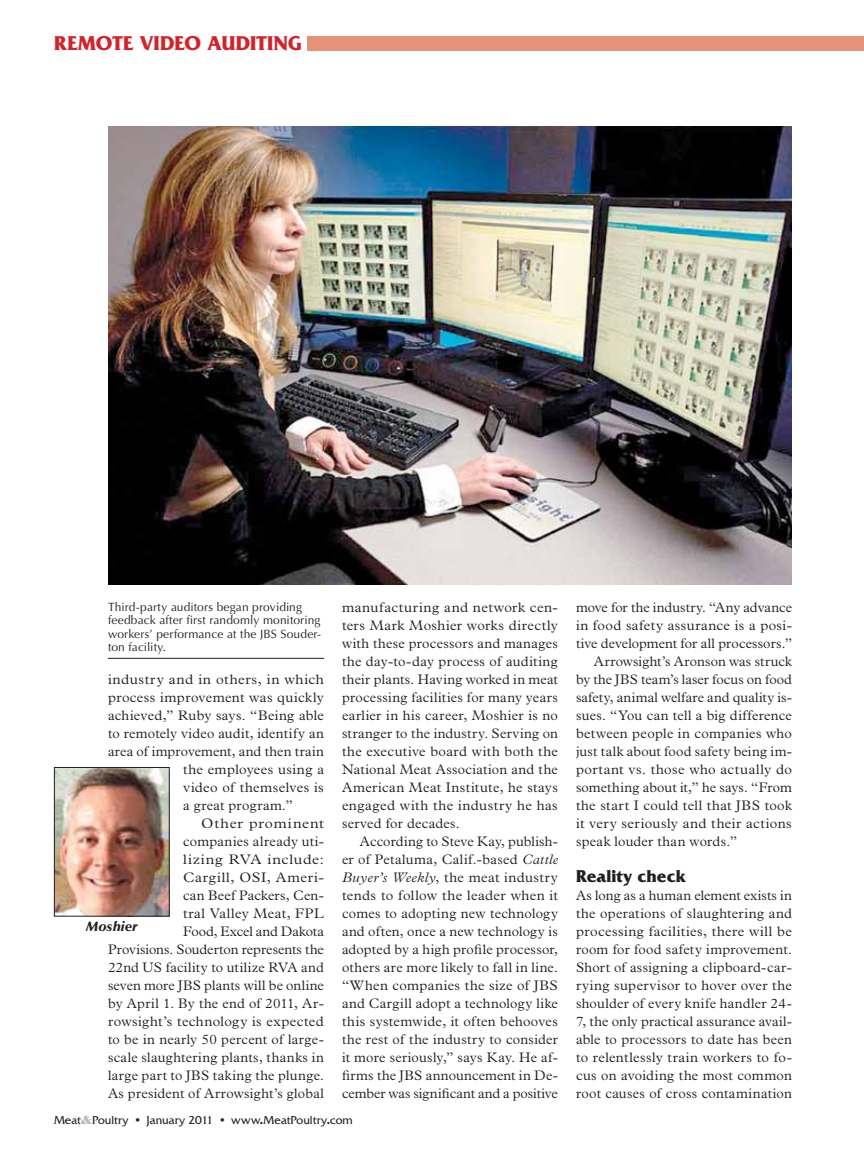
<style>
.page{position:relative;width:864px;height:1161px;background:#fff}
.page>*{position:absolute;margin:0;border:0;box-sizing:border-box;transform-origin:0 0}
.t1{font:700 21px "Friz Quadrata Std";letter-spacing:.005em;color:#d2232a}
.t2{font:700 18px "Friz Quadrata Std";color:#231f20}
.t3{font:300 13.8px/18px "Plantin Std";letter-spacing:.02em;color:#231f20;text-align:justify}
.t4{font:300 13.8px "Plantin Std";color:#231f20}
.t5{font:300 13.8px "Plantin Std";letter-spacing:-.005em;color:#231f20}
.t6{font:300 13.8px "Plantin Std";letter-spacing:.02em;color:#231f20;scale:1.05 1}
.t7{font:300 13.8px "Plantin Std";letter-spacing:.05em;color:#231f20;scale:1.06 1}
.t8{font:300 13.8px "Plantin Std";letter-spacing:.045em;color:#231f20;scale:1.1 1}
.t9{font:300 13.8px "Plantin Std";letter-spacing:.05em;color:#231f20;scale:1.1 1}
.t10{font:italic 900 13.5px "Optima LT Std";color:#231f20}
.t11{font:12px/13.5px "Optima LT Std";letter-spacing:.01em;color:#231f20}
.t12{font:12px "Friz Quadrata Std";letter-spacing:.01em;color:#231f20}
.s1{font-style:italic}
.s2{font-family:"Bodoni Std Poster";color:#bcbec0}
.s3{font-weight:700}
</style>
<div class="page">
<img style="left:108px;top:126px;width:684px;height:458px">
<div style="left:308px;top:36px;width:556px;height:14px;background:#e5927a"></div>
<hr style="left:108px;top:658px;width:216px;height:1px;background:#231f20">
<img style="left:56px;top:769px;width:112px;height:146px">
<div style="left:54px;top:767px;width:116px;height:150px;border:1px solid #231f20"></div>
<h1 class="t1" style="left:54px;top:32px;width:249px">REMOTE VIDEO AUDITING</h1>
<p class="t11" style="left:108px;top:600px;width:215px">Third-party auditors began providing feedback after first randomly monitoring workers’ performance at the JBS Souder&shy;ton facility.</p>
<p class="t5" style="left:576px;top:599px;width:218px">move for the industry. “Any advance</p>
<p class="t3" style="left:342px;top:598px;width:218px">manufacturing and network cen&shy;ters Mark Moshier works directly with these processors and manages the day-to-day process of auditing their plants. Having worked in meat processing facilities for many years earlier in his career, Moshier is no stranger to the industry. Serving on the executive board with both the National Meat Association and the American Meat Institute, he stays engaged with the industry he has served for decades.</p>
<p class="t3" style="left:342px;top:832px;width:218px;text-indent:18px">According to Steve Kay, publish&shy;er of Petaluma, Calif.-based <span class="s1">Cattle Buyer’s Weekly</span>, the meat industry tends to follow the leader when it comes to adopting new technology and often, once a new technology is adopted by a high profile processor, others are more likely to fall in line. “When companies the size of JBS and Cargill adopt a technology like this systemwide, it often behooves the rest of the industry to consider it more seriously,” says Kay. He af&shy;firms the JBS announcement in De&shy;cember was significant and a positive</p>
<p class="t3" style="left:576px;top:616px;width:218px">in food safety assurance is a posi-</p>
<p class="t4" style="left:576px;top:635px;width:218px">tive development for all processors.”</p>
<p class="t3" style="left:594px;top:652px;width:199px">Arrowsight’s Aronson was struck</p>
<p class="t4" style="left:576px;top:671px;width:217px">by the JBS team’s laser focus on food</p>
<p class="t3" style="left:576px;top:688px;width:218px">safety, animal welfare and quality is-</p>
<p class="t3" style="left:576px;top:706px;width:217px">sues. “You can tell a big difference</p>
<p class="t3" style="left:576px;top:724px;width:218px">between people in companies who</p>
<p class="t3" style="left:576px;top:742px;width:218px">just talk about food safety being im-</p>
<p class="t3" style="left:576px;top:760px;width:217px">portant vs. those who actually do</p>
<p class="t3" style="left:576px;top:778px;width:218px">something about it,” he says. “From</p>
<p class="t3" style="left:576px;top:796px;width:217px">the start I could tell that JBS took</p>
<p class="t3" style="left:576px;top:814px;width:217px">it very seriously and their actions</p>
<p class="t3" style="left:576px;top:832px;width:162px">speak louder than words.”</p>
<h2 class="t2" style="left:576px;top:866px;width:111px">REALITY CHECK</h2>
<p class="t3" style="left:576px;top:886px;width:218px">As long as a human element exists in the operations of slaughtering and processing facilities, there will be room for food safety improvement.<br>Short of assigning a clipboard-car&shy;rying supervisor to hover over the shoulder of every knife handler 24- 7, the only practical assurance avail&shy;able to processors to date has been to relentlessly train workers to fo&shy;cus on avoiding the most common root causes of cross contamination</p>
<p class="t6" style="left:108px;top:671px;width:207px">industry and in others, in which</p>
<p class="t3" style="left:108px;top:688px;width:217px">process improvement was quickly</p>
<p class="t3" style="left:108px;top:706px;width:217px">achieved,” Ruby says. “Being able</p>
<p class="t3" style="left:108px;top:724px;width:217px">to remotely video audit, identify an</p>
<p class="t3" style="left:108px;top:742px;width:217px">area of improvement, and then train</p>
<p class="t3" style="left:183px;top:760px;width:142px">the employees using a</p>
<p class="t3" style="left:183px;top:778px;width:142px">video of themselves is</p>
<p class="t3" style="left:183px;top:796px;width:111px">a great program.”</p>
<p class="t9" style="left:201px;top:815px;width:113px">Other prominent</p>
<p class="t3" style="left:183px;top:832px;width:142px">companies already uti-</p>
<p class="t8" style="left:183px;top:851px;width:129px">lizing RVA include:</p>
<p class="t7" style="left:183px;top:869px;width:134px">Cargill, OSI, Ameri-</p>
<p class="t3" style="left:183px;top:886px;width:142px">can Beef Packers, Cen-</p>
<p class="t3" style="left:183px;top:904px;width:142px">tral Valley Meat, FPL</p>
<p class="t5" style="left:183px;top:923px;width:142px">Food, Excel and Dakota</p>
<p class="t4" style="left:108px;top:941px;width:217px">Provisions. Souderton represents the</p>
<p class="t3" style="left:108px;top:958px;width:217px">22nd US facility to utilize RVA and</p>
<p class="t3" style="left:108px;top:976px;width:217px">seven more JBS plants will be online</p>
<p class="t3" style="left:108px;top:994px;width:218px">by April 1. By the end of 2011, Ar-</p>
<p class="t3" style="left:108px;top:1012px;width:217px">rowsight’s technology is expected</p>
<p class="t3" style="left:108px;top:1030px;width:217px">to be in nearly 50 percent of large-</p>
<p class="t3" style="left:108px;top:1048px;width:217px">scale slaughtering plants, thanks in</p>
<p class="t3" style="left:108px;top:1066px;width:218px">large part to JBS taking the plunge.</p>
<p class="t3" style="left:108px;top:1084px;width:217px">As president of Arrowsight’s global</p>
<p class="t10" style="left:86px;top:918px;width:53px">Moshier</p>
<p class="t12" style="left:54px;top:1114px;width:300px">Meat<span class="s2">&amp;</span>Poultry <span class="s3">•</span> January 2011 <span class="s3">•</span> www<span class="s3">.</span>MeatPoultry<span class="s3">.</span>com</p>
</div>
